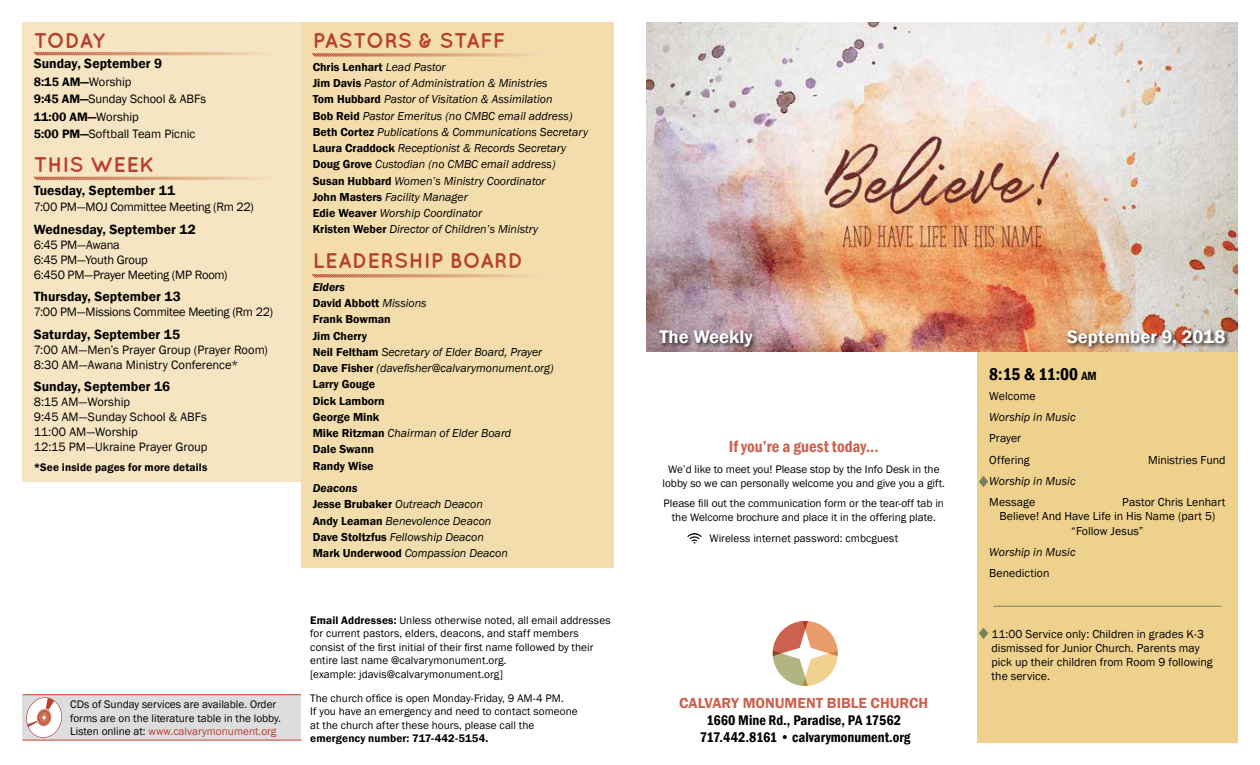
<style>
.page{position:relative;width:1260px;height:765px;background:#fff}
.page>*{position:absolute;margin:0;border:0;box-sizing:border-box;transform-origin:0 0}
.t1{font:700 21.25px "Quicksand";letter-spacing:.01em;color:#b73e30}
.t2{font:600 18.75px "Franklin Gothic";color:#fff}
.t3{font:600 condensed 17.5px "Franklin Gothic";color:#000}
.t4{font:600 condensed 16.62px "Franklin Gothic";color:#cd614f}
.t5{font:600 15px "Franklin Gothic";color:#cd614f}
.t6{font:14.38px/17.2px "Franklin Gothic";color:#000;text-align:center}
.t7{font:600 13.75px "Franklin Gothic";letter-spacing:.005em;color:#000}
.t8{font:12.5px/15px "Franklin Gothic";letter-spacing:-.005em;color:#000}
.t9{font:italic 11.88px/16.2px "Franklin Gothic";color:#000}
.t10{font:11.88px/14.2px "Franklin Gothic";color:#000}
.t11{font:600 11.88px/16.2px "Franklin Gothic";color:#000}
.t12{font:11.25px/13.5px "Franklin Gothic";color:#000}
.t13{font:600 11.25px "Franklin Gothic";letter-spacing:.01em;color:#000}
.s1{font-weight:600}
.s2{font-weight:600;font-style:normal}
.s3{font-style:italic}
.s4{font-weight:400;font-style:italic}
.s5{color:#b73e30}
.s6{font-size:12.25px}
</style>
<div class="page">
<div style="left:977px;top:351px;width:261px;height:392px;background:#efd18e"></div>
<div style="left:22px;top:22px;width:279px;height:460px;background:#f6e5c2"></div>
<div style="left:23px;top:695px;width:278px;height:45px;background:#dcddde"></div>
<svg style="left:26px;top:697px;width:36px;height:41px"></svg>
<hr style="left:23px;top:694px;width:278px;height:1px;background:#cd614f">
<hr style="left:23px;top:739px;width:278px;height:2px;background:#cd614f">
<div style="left:301px;top:22px;width:313px;height:546px;background:#f3ddac"></div>
<svg style="left:33px;top:51px;width:231px;height:5px"></svg>
<svg style="left:33px;top:176px;width:228px;height:5px"></svg>
<svg style="left:312px;top:53px;width:240px;height:4px"></svg>
<svg style="left:312px;top:274px;width:240px;height:4px"></svg>
<svg style="left:773px;top:621px;width:65px;height:65px"></svg>
<hr style="left:993px;top:606px;width:228px;height:1px;background:#8c9168">
<svg style="left:979px;top:476px;width:9px;height:11px"></svg>
<svg style="left:979px;top:628px;width:9px;height:11px"></svg>
<svg style="left:688px;top:534px;width:13px;height:10px"></svg>
<img style="left:647px;top:23px;width:591px;height:328px">
<div style="left:1065px;top:328px;width:166px;height:24px;background:#000;opacity:.75"></div>
<div style="left:657px;top:329px;width:101px;height:23px;background:#000;opacity:.75"></div>
<h1 class="t1" style="left:34px;top:28px;width:73px">TODAY</h1>
<p class="t7" style="left:34px;top:55px;width:130px">Sunday, September 9</p>
<p class="t8" style="left:34px;top:73px;width:174px;line-height:17.5px"><span class="s1">8:15 AM—</span>Worship<br><span class="s1">9:45 AM—</span>Sunday School &amp; ABFs<br><span class="s1">11:00 AM—</span>Worship<br><span class="s1">5:00 PM—</span>Softball Team Picnic</p>
<h1 class="t1" style="left:34px;top:152px;width:122px">THIS WEEK</h1>
<p class="t7" style="left:34px;top:181px;width:143px">Tuesday, September 11</p>
<p class="t8" style="left:34px;top:200px;width:222px">7:00 PM—MOJ Committee Meeting (Rm 22)</p>
<p class="t7" style="left:34px;top:220px;width:164px">Wednesday, September 12</p>
<p class="t8" style="left:34px;top:237px;width:195px">6:45 PM—Awana<br>6:45 PM—Youth Group<br>6:450 PM—Prayer Meeting (MP Room)</p>
<p class="t7" style="left:34px;top:288px;width:149px">Thursday, September 13</p>
<p class="t8" style="left:34px;top:305px;width:241px">7:00 PM—Missions Commitee Meeting (Rm 22)</p>
<p class="t7" style="left:34px;top:325px;width:148px">Saturday, September 15</p>
<p class="t8" style="left:34px;top:342px;width:236px">7:00 AM—Men’s Prayer Group (Prayer Room)<br>8:30 AM—Awana Ministry Conference*</p>
<p class="t7" style="left:34px;top:378px;width:138px">Sunday, September 16</p>
<p class="t8" style="left:34px;top:395px;width:175px">8:15 AM—Worship<br>9:45 AM—Sunday School &amp; ABFs<br>11:00 AM—Worship<br>12:15 PM—Ukraine Prayer Group</p>
<p class="t13" style="left:34px;top:460px;width:175px">*See inside pages for more details</p>
<h1 class="t1" style="left:313px;top:28px;width:194px">PASTORS &amp; STAFF</h1>
<p class="t9" style="left:313px;top:59px;width:277px"><span class="s2">Chris Lenhart</span> Lead Pastor<br><span class="s2">Jim Davis</span> Pastor of Administration &amp; Ministries<br><span class="s2">Tom Hubbard</span> Pastor of Visitation &amp; Assimilation<br><span class="s2">Bob Reid</span> Pastor Emeritus (no CMBC email address)<br><span class="s2">Beth Cortez</span> Publications &amp; Communications Secretary <span class="s2">Laura Craddock</span> Receptionist &amp; Records Secretary <span class="s2">Doug Grove</span> Custodian (no CMBC email address)<br><span class="s2">Susan Hubbard</span> Women’s Ministry Coordinator<br><span class="s2">John Masters</span> Facility Manager<br><span class="s2">Edie Weaver</span> Worship Coordinator<br><span class="s2">Kristen Weber</span> Director of Children’s Ministry</p>
<h1 class="t1" style="left:313px;top:248px;width:212px">LEADERSHIP BOARD</h1>
<p class="t11" style="left:313px;top:279px;width:242px"><span class="s3">Elders<br></span>David Abbott <span class="s4">Missions<br></span>Frank Bowman<br>Jim Cherry<br>Neil Feltham <span class="s4">Secretary of Elder Board, Prayer<br></span>Dave Fisher <span class="s4">(davefisher@calvarymonument.org)<br></span>Larry Gouge<br>Dick Lamborn<br>George Mink<br>Mike Ritzman <span class="s4">Chairman of Elder Board<br></span>Dale Swann<br>Randy Wise</p>
<p class="t9" style="left:313px;top:480px;width:197px"><span class="s1">Deacons<br></span><span class="s2">Jesse Brubaker</span> Outreach Deacon<br><span class="s2">Andy Leaman</span> Benevolence Deacon<br><span class="s2">Dave Stoltzfus</span> Fellowship Deacon<br><span class="s2">Mark Underwood</span> Compassion Deacon</p>
<p class="t12" style="left:310px;top:614px;width:302px"><span class="s1">Email Addresses:</span> Unless otherwise noted, all email addresses for current pastors, elders, deacons, and staff members consist of the first initial of their first name followed by their entire last name @calvarymonument.org.<br>[example: jdavis@calvarymonument.org]</p>
<p class="t12" style="left:70px;top:698px;width:212px">CDs of Sunday services are available. Order forms are on the literature table in the lobby.<br>Listen online at: <span class="s5">www.calvarymonument.org</span></p>
<p class="t12" style="left:310px;top:692px;width:269px">The church office is open Monday-Friday, 9 AM-4 PM.<br>If you have an emergency and need to contact someone at the church after these hours, please call the</p>
<p class="t13" style="left:310px;top:732px;width:180px">emergency number: 717-442-5154.</p>
<h2 class="t2" style="left:659px;top:326px;width:95px">The Weekly</h2>
<h2 class="t2" style="left:1067px;top:326px;width:160px">September 9, 2018</h2>
<h3 class="t4" style="left:729px;top:436px;width:151px">If you’re a guest today...</h3>
<p class="t12" style="left:663px;top:463px;width:284px;text-align:center">We’d like to meet you! Please stop by the Info Desk in the lobby so we can personally welcome you and give you a gift.</p>
<p class="t12" style="left:664px;top:497px;width:282px;text-align:center">Please fill out the communication form or the tear-off tab in the Welcome brochure and place it in the offering plate.</p>
<p class="t12" style="left:709px;top:531px;width:190px">Wireless internet password: cmbcguest</p>
<h3 class="t5" style="left:679px;top:693px;width:251px">CALVARY MONUMENT BIBLE CHURCH</h3>
<p class="t6" style="left:700px;top:711px;width:212px">1660 Mine Rd., Paradise, PA 17562<br>717.442.8161 • calvarymonument.org</p>
<h3 class="t3" style="left:989px;top:362px;width:109px">8:15 &amp; 11:00 <span class="s6">am</span></h3>
<p class="t10" style="left:989px;top:389px;width:48px">Welcome</p>
<p class="t9" style="left:989px;top:409px;width:88px">Worship in Music</p>
<p class="t10" style="left:989px;top:428px;width:42px;line-height:21.2px">Prayer<br>Offering</p>
<p class="t10" style="left:1148px;top:453px;width:79px">Ministries Fund</p>
<p class="t9" style="left:989px;top:473px;width:88px">Worship in Music</p>
<p class="t10" style="left:989px;top:495px;width:47px">Message</p>
<p class="t10" style="left:1122px;top:495px;width:105px">Pastor Chris Lenhart</p>
<p class="t10" style="left:1000px;top:510px;width:217px">Believe! And Have Life in His Name (part 5)</p>
<p class="t10" style="left:1071px;top:524px;width:74px">“Follow Jesus”</p>
<p class="t9" style="left:989px;top:544px;width:88px">Worship in Music</p>
<p class="t10" style="left:989px;top:566px;width:62px">Benediction</p>
<p class="t10" style="left:992px;top:627px;width:223px">11:00 Service only: Children in grades K-3 dismissed for Junior Church. Parents may pick up their children from Room 9 following the service.</p>
</div>
